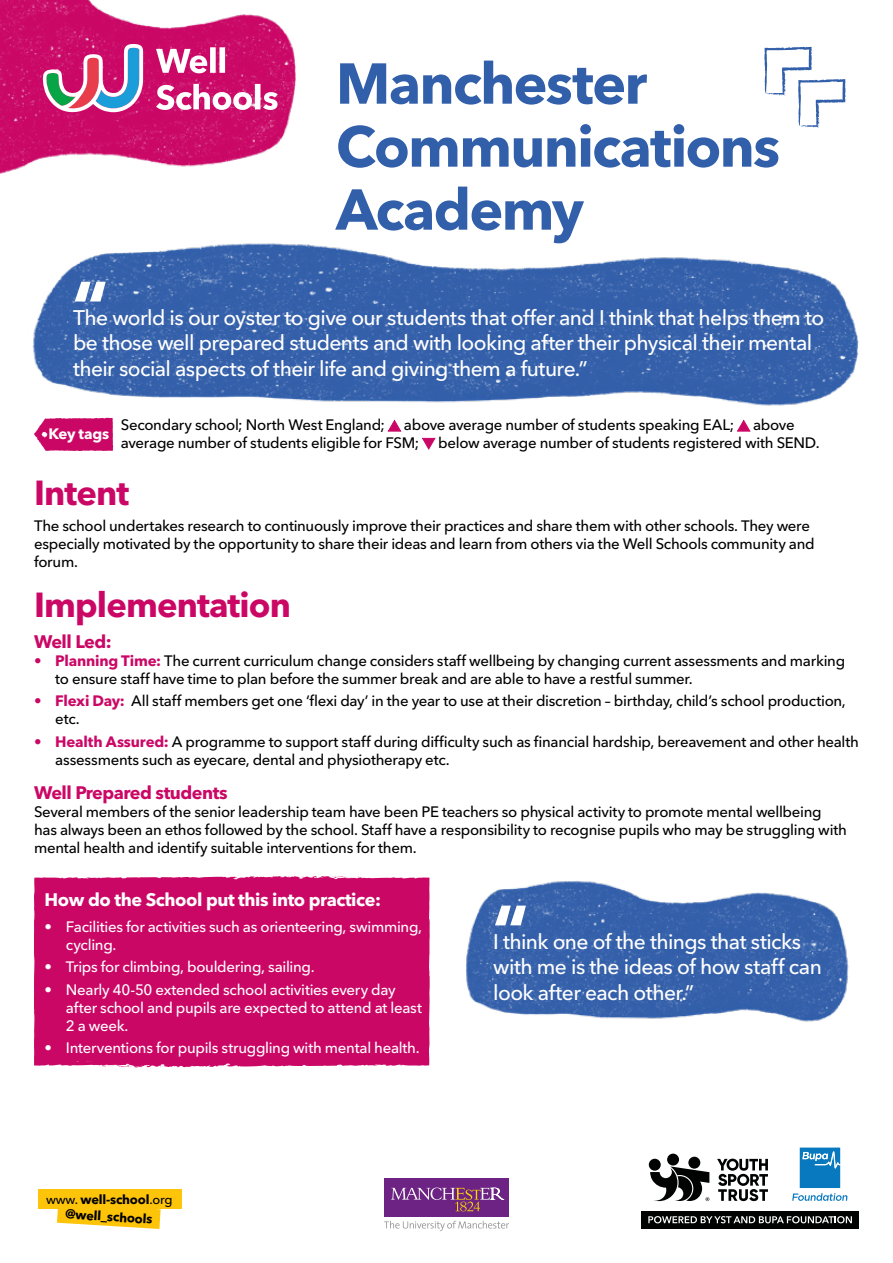
<style>
.page{position:relative;width:893px;height:1263px;background:#fff}
.page>*{position:absolute;margin:0;border:0;box-sizing:border-box;transform-origin:0 0}
.t1{font:700 57px/63px "Avenir Next LT Pro";letter-spacing:-.03em;color:#325faa}
.t2{font:700 34.5px "Avenir Next LT Pro";letter-spacing:-.025em;color:#cb0766}
.t3{font:500 21px/25.2px "Avenir Next LT Pro";letter-spacing:-.03em;color:#fff}
.t4{font:700 18px "Avenir Next LT Pro";letter-spacing:-.025em;color:#fff}
.t5{font:700 18px "Avenir Next LT Pro";letter-spacing:-.025em;color:#cb0766}
.t6{font:500 15px/18px "Avenir Next LT Pro";letter-spacing:-.02em;color:#000}
.t7{font:500 15px/18px "Avenir Next LT Pro";letter-spacing:-.02em;color:#fff}
.t8{font:700 15px "Avenir Next LT Pro";letter-spacing:-.015em;color:#fff}
.t9{font:700 12.75px "Avenir Next LT Pro";letter-spacing:-.015em;color:#000}
.s1{font-weight:700;color:#cb0766}
.s2{font-weight:500}
</style>
<div class="page">
<div style="left:641px;top:1211px;width:218px;height:17px;background:#010202"></div>
<svg style="left:648px;top:1216px;width:204px;height:7px"></svg>
<svg style="left:717px;top:1158px;width:51px;height:43px"></svg>
<div style="left:649px;top:1159px;width:12px;height:12px;background:#010202;border-radius:50%"></div>
<div style="left:688px;top:1157px;width:12px;height:11px;background:#010202;border-radius:50%"></div>
<div style="left:667px;top:1153px;width:12px;height:12px;background:#010202;border-radius:50%"></div>
<svg style="left:650px;top:1166px;width:59px;height:35px"></svg>
<svg style="left:792px;top:1147px;width:56px;height:54px"></svg>
<img style="left:0;top:0;width:296px;height:174px">
<svg style="left:43px;top:44px;width:100px;height:68px"></svg>
<svg style="left:156px;top:47px;width:122px;height:63px"></svg>
<svg style="left:764px;top:47px;width:82px;height:81px"></svg>
<img style="left:32px;top:243px;width:827px;height:163px">
<svg style="left:75px;top:282px;width:31px;height:19px"></svg>
<div style="left:38px;top:1189px;width:143px;height:19px;background:#fdc40a"></div>
<svg style="left:57px;top:1208px;width:104px;height:21px;background:#fdcd31"></svg>
<div style="left:34px;top:876px;width:396px;height:192px;background:#cb0766"></div>
<img style="left:466px;top:881px;width:383px;height:141px">
<svg style="left:495px;top:905px;width:31px;height:20px"></svg>
<svg style="left:388px;top:420px;width:13px;height:11px"></svg>
<svg style="left:737px;top:420px;width:13px;height:11px"></svg>
<svg style="left:422px;top:438px;width:13px;height:11px"></svg>
<svg style="left:34px;top:418px;width:79px;height:33px;background:#d02075"></svg>
<div style="left:384px;top:1178px;width:125px;height:39px;background:#6c2383"></div>
<svg style="left:391px;top:1187px;width:113px;height:24px"></svg>
<svg style="left:384px;top:1221px;width:125px;height:10px"></svg>
<h1 class="t1" style="left:336px;top:52px;width:446px">Manchester<br>Communications<br>Academy</h1>
<h3 class="t3" style="left:73px;top:305px;width:753px">The world is our oyster to give our students that offer and I think that helps them to be those well prepared students and with looking after their physical their mental their social aspects of their life and giving them a future.”</h3>
<p class="t8" style="left:48px;top:425px;width:62px">Key tags</p>
<p class="t6" style="left:121px;top:416px;width:266px">Secondary school; North West England;</p>
<p class="t6" style="left:404px;top:416px;width:332px">above average number of students speaking EAL;</p>
<p class="t6" style="left:753px;top:416px;width:43px">above</p>
<p class="t6" style="left:121px;top:434px;width:300px">average number of students eligible for FSM;</p>
<p class="t6" style="left:438px;top:434px;width:383px">below average number of students registered with SEND.</p>
<h2 class="t2" style="left:34px;top:471px;width:97px">Intent</h2>
<p class="t6" style="left:34px;top:517px;width:782px">The school undertakes research to continuously improve their practices and share them with other schools. They were especially motivated by the opportunity to share their ideas and learn from others via the Well Schools community and forum.</p>
<h2 class="t2" style="left:34px;top:584px;width:258px">Implementation</h2>
<p class="t5" style="left:34px;top:631px;width:79px">Well Led:</p>
<p class="t6" style="left:55px;top:652px;width:791px;text-indent:-21px"><span class="s1">• Planning Time:</span> The current curriculum change considers staff wellbeing by changing current assessments and marking to ensure staff have time to plan before the summer break and are able to have a restful summer.</p>
<p class="t6" style="left:55px;top:692px;width:792px;text-indent:-21px"><span class="s1">• Flexi Day:</span> All staff members get one ‘flexi day’ in the year to use at their discretion – birthday, child’s school production, etc.</p>
<p class="t6" style="left:55px;top:732px;width:805px;text-indent:-21px"><span class="s1">• Health Assured:</span> A programme to support staff during difficulty such as financial hardship, bereavement and other health assessments such as eyecare, dental and physiotherapy etc.</p>
<p class="t5" style="left:34px;top:782px;width:195px">Well Prepared students</p>
<p class="t6" style="left:34px;top:803px;width:814px">Several members of the senior leadership team have been PE teachers so physical activity to promote mental wellbeing has always been an ethos followed by the school. Staff have a responsibility to recognise pupils who may be struggling with mental health and identify suitable interventions for them.</p>
<p class="t4" style="left:45px;top:888px;width:338px">How do the School put this into practice:</p>
<p class="t7" style="left:66px;top:918px;width:358px;text-indent:-21px">• Facilities for activities such as orienteering, swimming, cycling.</p>
<p class="t7" style="left:45px;top:958px;width:271px">• Trips for climbing, bouldering, sailing.</p>
<p class="t7" style="left:66px;top:980px;width:358px;text-indent:-21px">• Nearly 40-50 extended school activities every day after school and pupils are expected to attend at least<br>2 a week.</p>
<p class="t7" style="left:45px;top:1038px;width:377px">• Interventions for pupils struggling with mental health.</p>
<h3 class="t3" style="left:493px;top:929px;width:330px">I think one of the things that sticks with me is the ideas of how staff can look after each other.”</h3>
<p class="t9" style="left:46px;top:1191px;width:128px"><span class="s2">www.</span> well-school<span class="s2">.org</span></p>
<p class="t9" style="left:66px;top:1206px;width:89px;rotate:3deg">@well_schools</p>
</div>
